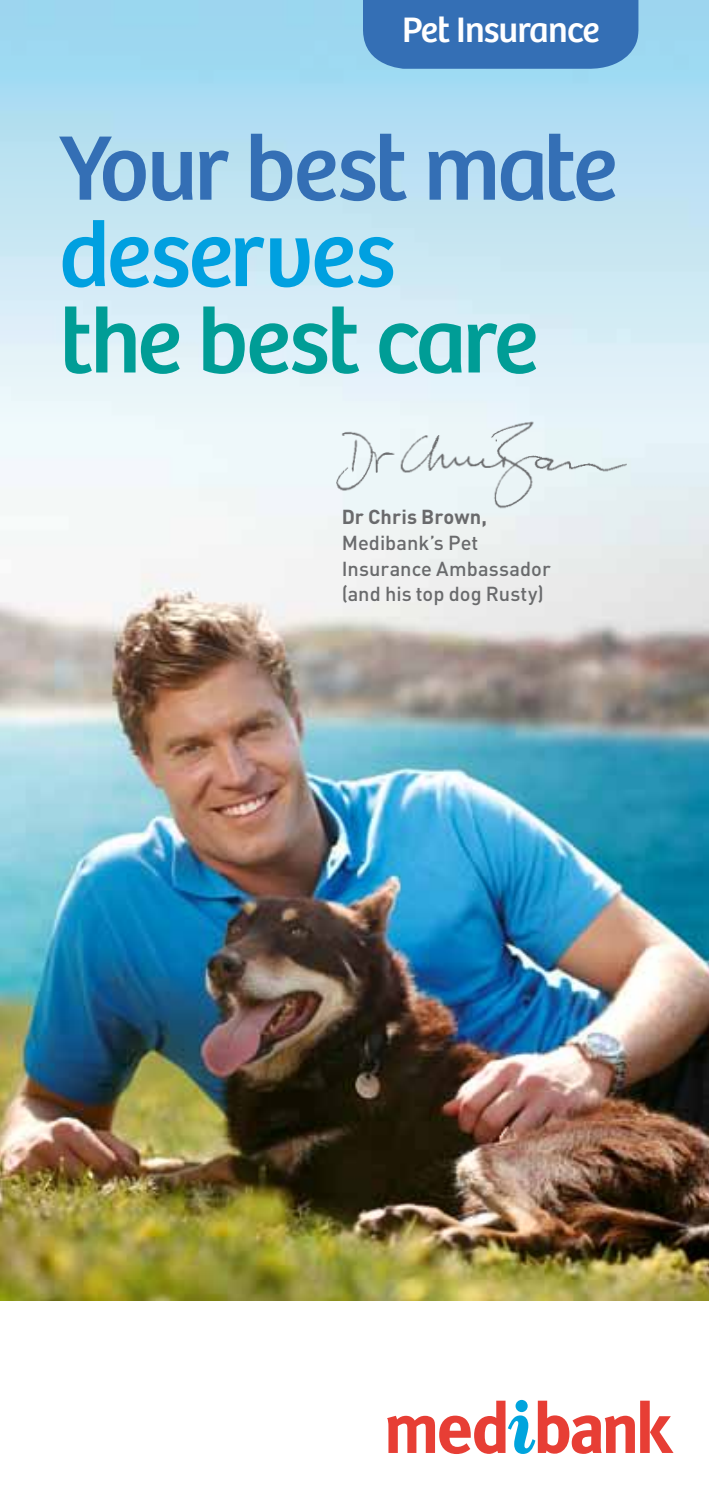
<style>
.page{position:relative;width:709px;height:1489px;background:#fff}
.page>*{position:absolute;margin:0;border:0;box-sizing:border-box;transform-origin:0 0}
.t1{font:95px "Bree";letter-spacing:-.035em;color:#346fb5}
.t2{font:95px "Bree";letter-spacing:-.035em;color:#009d96}
.t3{font:95px "Bree";letter-spacing:-.025em;color:#00a0e0}
.t4{font:36.75px "Bree";letter-spacing:-.02em;color:#fff}
.t5{font:500 20px/25.8px "DIN";color:#696a6c}
.t6{font:700 20px "DIN";letter-spacing:.005em;color:#696a6c}
</style>
<div class="page">
<img style="left:0;top:425px;width:709px;height:875px">
<div style="left:0;top:0;width:709px;height:425px;background:linear-gradient(to bottom,#96d4ef,#eef6f9)"></div>
<img style="left:325px;top:399px;width:308px;height:122px">
<svg style="left:387px;top:1399px;width:286px;height:54px"></svg>
<div style="left:363px;top:0;width:275px;height:69px;background:#346fb5"></div>
<h2 class="t4" style="left:402px;top:8px;width:199px">Pet Insurance</h2>
<h1 class="t1" style="left:59px;top:112px;width:559px">Your best mate</h1>
<h1 class="t3" style="left:59px;top:199px;width:338px">deserves</h1>
<h1 class="t2" style="left:59px;top:285px;width:480px">the best care</h1>
<p class="t6" style="left:342px;top:504px;width:147px">Dr Chris Brown,</p>
<p class="t5" style="left:342px;top:529px;width:211px">Medibank’s Pet<br>Insurance Ambassador (and his top dog Rusty)</p>
</div>
